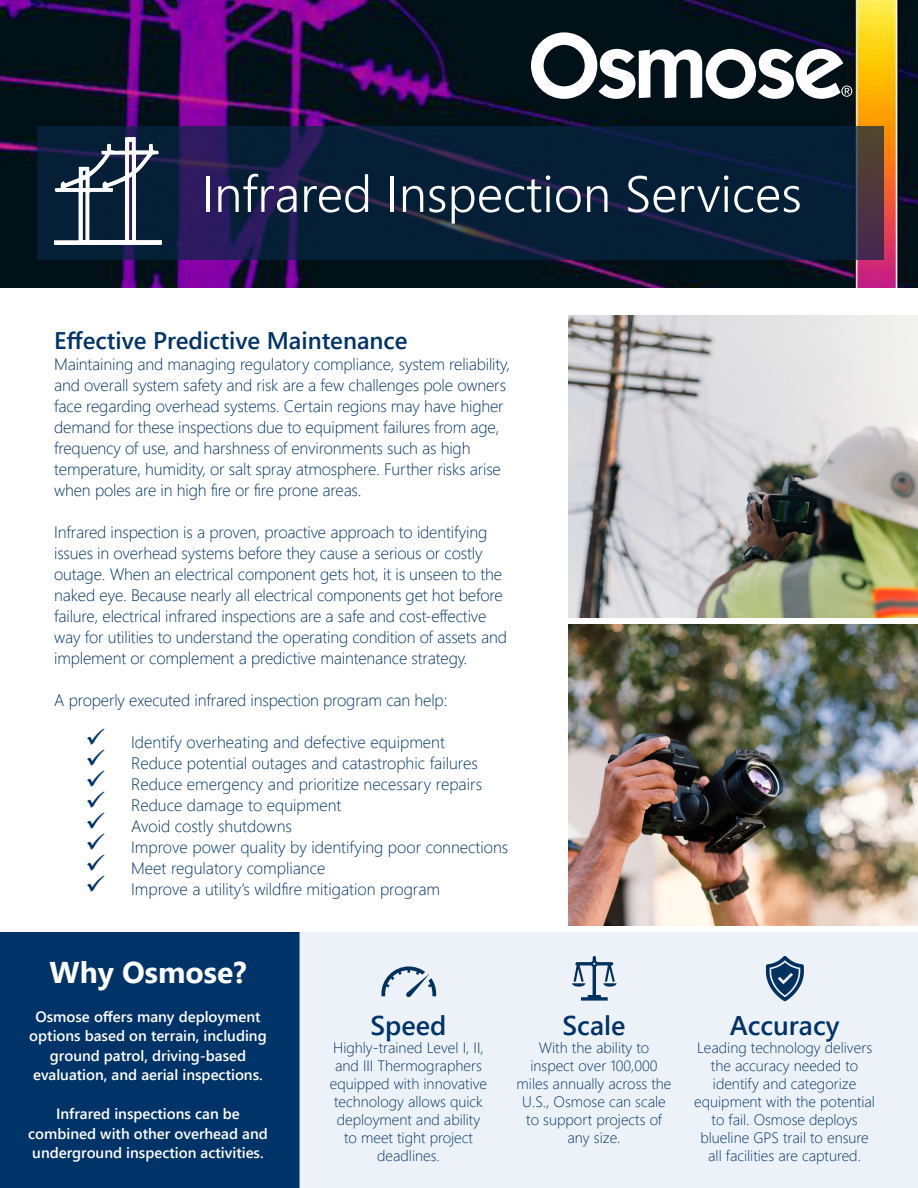
<style>
.page{position:relative;width:918px;height:1188px;background:#fff}
.page>*{position:absolute;margin:0;border:0;box-sizing:border-box;transform-origin:0 0}
.t1{font:300 51px "Segoe UI";color:#fff}
.t2{font:700 30px "Segoe UI";color:#fff}
.t3{font:600 27px "Segoe UI";color:#003367}
.t4{font:600 24px "Segoe UI";color:#003367}
.t5{font:300 16.5px/21px "Segoe UI";letter-spacing:-.01em;color:#003367}
.t6{font:300 15px/18px "Segoe UI";color:#003367;text-align:center}
.t7{font:600 15px/19.5px "Segoe UI";color:#fff;text-align:center}
</style>
<div class="page">
<div style="left:0;top:932px;width:300px;height:256px;background:#003367"></div>
<div style="left:300px;top:932px;width:618px;height:256px;background:#edf2f8"></div>
<img style="left:0;top:0;width:918px;height:288px">
<svg style="left:38px;top:127px;width:846px;height:133px;background:#0d1f3c"></svg>
<svg style="left:531px;top:32px;width:321px;height:67px"></svg>
<svg style="left:53px;top:137px;width:109px;height:109px"></svg>
<img style="left:569px;top:316px;width:349px;height:301px">
<img style="left:569px;top:624px;width:349px;height:302px">
<svg style="left:381px;top:966px;width:55px;height:31px"></svg>
<svg style="left:572px;top:956px;width:45px;height:45px"></svg>
<svg style="left:766px;top:956px;width:38px;height:45px"></svg>
<p class="t1" style="left:202px;top:146px;width:602px">Infrared Inspection Services</p>
<p class="t4" style="left:54px;top:318px;width:355px">Effective Predictive Maintenance</p>
<p class="t5" style="left:54px;top:352px;width:457px">Maintaining and managing regulatory compliance, system reliability, and overall system safety and risk are a few challenges pole owners face regarding overhead systems. Certain regions may have higher demand for these inspections due to equipment failures from age, frequency of use, and harshness of environments such as high temperature, humidity, or salt spray atmosphere. Further risks arise when poles are in high fire or fire prone areas.</p>
<p class="t5" style="left:54px;top:520px;width:454px">Infrared inspection is a proven, proactive approach to identifying issues in overhead systems before they cause a serious or costly outage. When an electrical component gets hot, it is unseen to the naked eye. Because nearly all electrical components get hot before failure, electrical infrared inspections are a safe and cost-effective way for utilities to understand the operating condition of assets and implement or complement a predictive maintenance strategy.</p>
<p class="t5" style="left:54px;top:688px;width:395px">A properly executed infrared inspection program can help:</p>
<p class="t5" style="left:86px;top:730px;width:361px">✓ Identify overheating and defective equipment</p>
<p class="t5" style="left:86px;top:751px;width:394px">✓ Reduce potential outages and catastrophic failures</p>
<p class="t5" style="left:86px;top:772px;width:398px">✓ Reduce emergency and prioritize necessary repairs</p>
<p class="t5" style="left:86px;top:793px;width:257px">✓ Reduce damage to equipment</p>
<p class="t5" style="left:86px;top:814px;width:208px">✓ Avoid costly shutdowns</p>
<p class="t5" style="left:86px;top:835px;width:424px">✓ Improve power quality by identifying poor connections</p>
<p class="t5" style="left:86px;top:856px;width:241px">✓ Meet regulatory compliance</p>
<p class="t5" style="left:86px;top:877px;width:356px">✓ Improve a utility’s wildfire mitigation program</p>
<p class="t2" style="left:50px;top:944px;width:198px">Why Osmose?</p>
<p class="t7" style="left:29px;top:1006px;width:239px">Osmose offers many deployment options based on terrain, including ground patrol, driving-based evaluation, and aerial inspections.</p>
<p class="t7" style="left:28px;top:1103px;width:241px">Infrared inspections can be combined with other overhead and underground inspection activities.</p>
<p class="t3" style="left:371px;top:1000px;width:77px">Speed</p>
<p class="t6" style="left:330px;top:1037px;width:159px">Highly-trained Level I, II, and III Thermographers equipped with innovative technology allows quick deployment and ability to meet tight project deadlines.</p>
<p class="t3" style="left:563px;top:1000px;width:64px">Scale</p>
<p class="t6" style="left:517px;top:1037px;width:156px">With the ability to inspect over 100,000 miles annually across the<br>U.S., Osmose can scale to support projects of any size.</p>
<p class="t3" style="left:730px;top:1000px;width:111px">Accuracy</p>
<p class="t6" style="left:694px;top:1037px;width:182px">Leading technology delivers the accuracy needed to identify and categorize equipment with the potential to fail. Osmose deploys blueline GPS trail to ensure all facilities are captured.</p>
</div>
